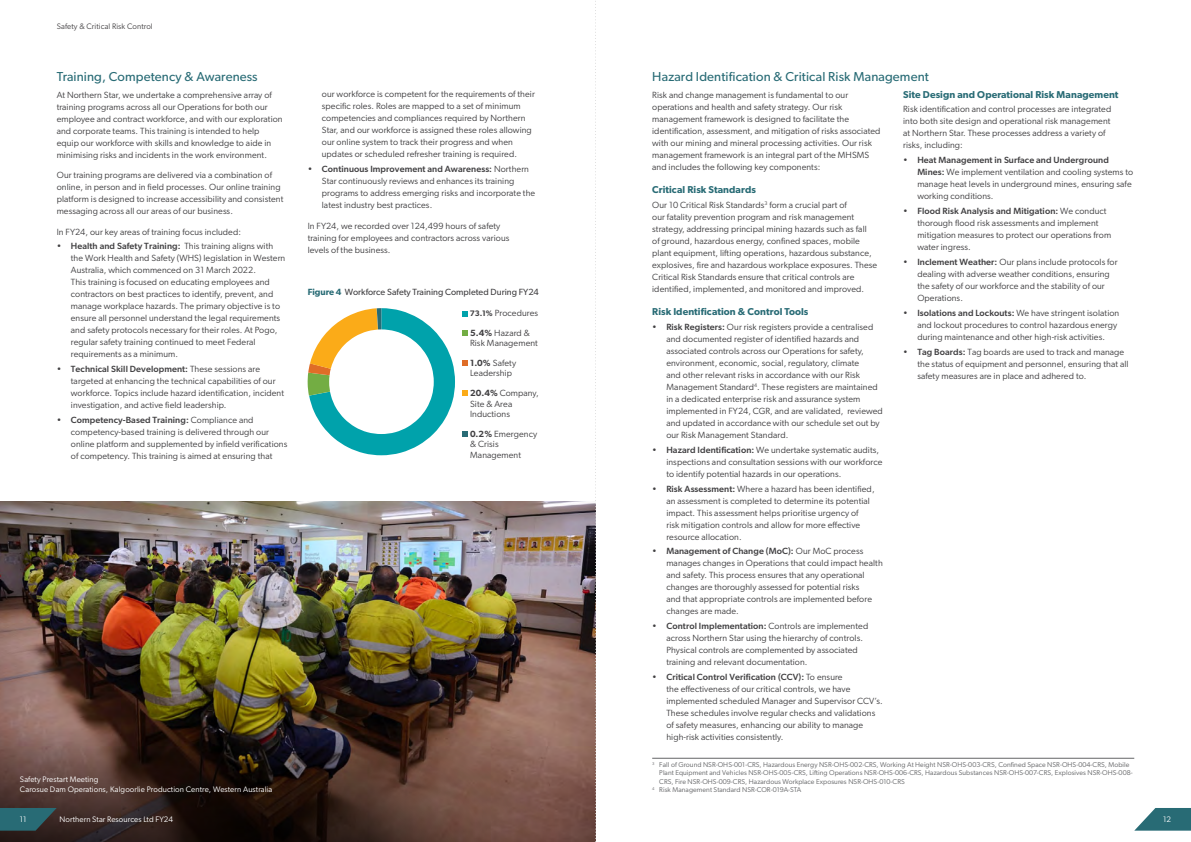
<style>
.page{position:relative;width:1191px;height:842px;background:#fff}
.page>*{position:absolute;margin:0;border:0;box-sizing:border-box;transform-origin:0 0}
.t1{font:206.3px "Chartwell Pies";color:#00a2ab}
.t2{font:13px "Gibson";letter-spacing:.01em;color:#286b75}
.t3{font:600 10px "Gibson";letter-spacing:.01em;color:#286b75}
.t4{font:9px/12px "Gibson";letter-spacing:.01em;color:#414042}
.t5{font:9px "Gibson";color:#414042}
.t6{font:8px/10px "Gibson";letter-spacing:.01em;color:#fff}
.t7{font:8px "Gibson";letter-spacing:.01em;color:#484648}
.t8{font:7px "Gibson";letter-spacing:.01em;color:#636466}
.s1{font-weight:500}
.s2{font-weight:600;color:#286b75}
.s3{font-weight:600;font-size:8px}
.s4{font-weight:600}
.s5{color:#73ad43}
.s6{color:#fbab18}
.s7{color:#286b75}
.s8{color:#fff}
</style>
<div class="page">
<img style="left:0;top:501px;width:595px;height:225px">
<svg style="left:595px;top:1px;width:1px;height:841px"></svg>
<hr style="left:652px;top:758px;width:482px;height:1px;background:#636466">
<svg style="left:0;top:726px;width:595px;height:116px;background:#4c342d"></svg>
<svg style="left:462px;top:311px;width:6px;height:5px"></svg>
<svg style="left:462px;top:330px;width:6px;height:6px"></svg>
<svg style="left:462px;top:360px;width:6px;height:6px"></svg>
<svg style="left:462px;top:390px;width:6px;height:6px"></svg>
<svg style="left:462px;top:431px;width:6px;height:6px"></svg>
<svg style="left:1134px;top:808px;width:57px;height:23px"></svg>
<svg style="left:0;top:808px;width:57px;height:23px"></svg>
<p class="t7" style="left:57px;top:22px;width:98px">Safety &amp; Critical Risk Control</p>
<h2 class="t2" style="left:57px;top:69px;width:202px">Training, Competency &amp; Awareness</h2>
<p class="t4" style="left:57px;top:88px;width:227px">At Northern Star, we undertake a comprehensive array of training programs across all our Operations for both our employee and contract workforce, and with our exploration and corporate teams. This training is intended to help equip our workforce with skills and knowledge to aide in minimising risks and incidents in the work environment.</p>
<p class="t4" style="left:57px;top:169px;width:228px">Our training programs are delivered via a combination of online, in person and in field processes. Our online training platform is designed to increase accessibility and consistent messaging across all our areas of our business.</p>
<p class="t4" style="left:57px;top:225px;width:186px">In FY24, our key areas of training focus included:</p>
<p class="t4" style="left:71px;top:240px;width:216px;text-indent:-14px">• <span class="s1">Health and Safety Training:</span> This training aligns with the Work Health and Safety (WHS) legislation in Western Australia, which commenced on 31 March 2022.<br>This training is focused on educating employees and contractors on best practices to identify, prevent, and manage workplace hazards. The primary objective is to ensure all personnel understand the legal requirements and safety protocols necessary for their roles. At Pogo, regular safety training continued to meet Federal requirements as a minimum.</p>
<p class="t4" style="left:71px;top:363px;width:215px;text-indent:-14px">• <span class="s1">Technical Skill Development:</span> These sessions are targeted at enhancing the technical capabilities of our workforce. Topics include hazard identification, incident investigation, and active field leadership.</p>
<p class="t4" style="left:71px;top:414px;width:218px;text-indent:-14px">• <span class="s1">Competency-Based Training:</span> Compliance and competency-based training is delivered through our online platform and supplemented by infield verifications of competency. This training is aimed at ensuring that</p>
<p class="t4" style="left:322px;top:88px;width:215px">our workforce is competent for the requirements of their specific roles. Roles are mapped to a set of minimum competencies and compliances required by Northern Star, and our workforce is assigned these roles allowing our online system to track their progress and when updates or scheduled refresher training is required.</p>
<p class="t4" style="left:322px;top:163px;width:215px;text-indent:-14px">• <span class="s1">Continuous Improvement and Awareness:</span> Northern Star continuously reviews and enhances its training programs to address emerging risks and incorporate the latest industry best practices.</p>
<p class="t4" style="left:308px;top:220px;width:203px">In FY24, we recorded over 124,499 hours of safety training for employees and contractors across various levels of the business.</p>
<p class="t5" style="left:308px;top:287px;width:233px"><span class="s2">Figure 4</span> Workforce Safety Training Completed During FY24</p>
<p class="t4" style="left:470px;top:303px;width:70px;line-height:19.3px"><span class="s3">73.1%</span> Procedures<br><span class="s4">5.4%</span> Hazard &amp;</p>
<p class="t4" style="left:470px;top:333px;width:69px;line-height:19.3px">Risk Management<br><span class="s4">1.0%</span> Safety</p>
<p class="t4" style="left:470px;top:364px;width:70px;line-height:19.3px">Leadership<br><span class="s4">20.4%</span> Company,</p>
<p class="t4" style="left:470px;top:398px;width:44px;line-height:10.8px">Site &amp; Area<br>Inductions</p>
<p class="t4" style="left:470px;top:428px;width:69px;line-height:10.8px"><span class="s4">0.2%</span> Emergency &amp; Crisis</p>
<h1 class="t1" style="left:297px;top:255px;width:327px">72<span class="s5">+5</span><span class="s6">20</span><span class="s7">1</span><span class="s8">K</span></h1>
<p class="t4" style="left:470px;top:449px;width:53px">Management</p>
<p class="t6" style="left:20px;top:774px;width:254px">Safety Prestart Meeting<br>Carosue Dam Operations, Kalgoorlie Production Centre, Western Australia</p>
<h2 class="t2" style="left:652px;top:69px;width:278px">Hazard Identification &amp; Critical Risk Management</h2>
<p class="t4" style="left:652px;top:88px;width:230px">Risk and change management is fundamental to our operations and health and safety strategy. Our risk management framework is designed to facilitate the identification, assessment, and mitigation of risks associated with our mining and mineral processing activities. Our risk management framework is an integral part of the MHSMS and includes the following key components:</p>
<p class="t3" style="left:652px;top:183px;width:105px">Critical Risk Standards</p>
<p class="t4" style="left:652px;top:198px;width:227px">Our 10 Critical Risk Standards<sup>3</sup> form a crucial part of<br>our fatality prevention program and risk management strategy, addressing principal mining hazards such as fall<br>of ground, hazardous energy, confined spaces, mobile plant equipment, lifting operations, hazardous substance, explosives, fire and hazardous workplace exposures. These Critical Risk Standards ensure that critical controls are identified, implemented, and monitored and improved.</p>
<p class="t3" style="left:652px;top:306px;width:158px">Risk Identification &amp; Control Tools</p>
<p class="t4" style="left:666px;top:321px;width:218px;text-indent:-14px">• <span class="s1">Risk Registers:</span> Our risk registers provide a centralised and documented register of identified hazards and associated controls across our Operations for safety, environment, economic, social, regulatory, climate<br>and other relevant risks in accordance with our Risk Management Standard<sup>4</sup>. These registers are maintained in a dedicated enterprise risk and assurance system implemented in FY24, CGR, and are validated, reviewed and updated in accordance with our schedule set out by our Risk Management Standard.</p>
<p class="t4" style="left:666px;top:443px;width:217px;text-indent:-14px">• <span class="s1">Hazard Identification:</span> We undertake systematic audits, inspections and consultation sessions with our workforce to identify potential hazards in our operations.</p>
<p class="t4" style="left:666px;top:482px;width:210px;text-indent:-14px">• <span class="s1">Risk Assessment:</span> Where a hazard has been identified, an assessment is completed to determine its potential impact. This assessment helps prioritise urgency of<br>risk mitigation controls and allow for more effective resource allocation.</p>
<p class="t4" style="left:666px;top:545px;width:218px;text-indent:-14px">• <span class="s1">Management of Change (MoC):</span> Our MoC process manages changes in Operations that could impact health and safety. This process ensures that any operational changes are thoroughly assessed for potential risks<br>and that appropriate controls are implemented before changes are made.</p>
<p class="t4" style="left:666px;top:620px;width:203px;text-indent:-14px">• <span class="s1">Control Implementation:</span> Controls are implemented across Northern Star using the hierarchy of controls.<br>Physical controls are complemented by associated training and relevant documentation.</p>
<p class="t4" style="left:666px;top:671px;width:218px;text-indent:-14px">• <span class="s1">Critical Control Verification (CCV):</span> To ensure<br>the effectiveness of our critical controls, we have implemented scheduled Manager and Supervisor CCV’s.<br>These schedules involve regular checks and validations of safety measures, enhancing our ability to manage high-risk activities consistently.</p>
<p class="t3" style="left:903px;top:88px;width:217px">Site Design and Operational Risk Management</p>
<p class="t4" style="left:903px;top:103px;width:210px">Risk identification and control processes are integrated into both site design and operational risk management at Northern Star. These processes address a variety of risks, including:</p>
<p class="t4" style="left:917px;top:154px;width:217px;text-indent:-14px">• <span class="s1">Heat Management in Surface and Underground Mines:</span> We implement ventilation and cooling systems to manage heat levels in underground mines, ensuring safe working conditions.</p>
<p class="t4" style="left:917px;top:205px;width:195px;text-indent:-14px">• <span class="s1">Flood Risk Analysis and Mitigation:</span> We conduct thorough flood risk assessments and implement mitigation measures to protect our operations from water ingress.</p>
<p class="t4" style="left:917px;top:256px;width:202px;text-indent:-14px">• <span class="s1">Inclement Weather:</span> Our plans include protocols for dealing with adverse weather conditions, ensuring the safety of our workforce and the stability of our Operations.</p>
<p class="t4" style="left:917px;top:306px;width:203px;text-indent:-14px">• <span class="s1">Isolations and Lockouts:</span> We have stringent isolation and lockout procedures to control hazardous energy during maintenance and other high-risk activities.</p>
<p class="t4" style="left:917px;top:345px;width:213px;text-indent:-14px">• <span class="s1">Tag Boards:</span> Tag boards are used to track and manage the status of equipment and personnel, ensuring that all safety measures are in place and adhered to.</p>
<p class="t8" style="left:652px;top:760px;width:479px"><sup>3</sup> Fall of Ground NSR-OHS-001-CRS, Hazardous Energy NSR-OHS-002-CRS, Working At Height NSR-OHS-003-CRS, Confined Space NSR-OHS-004-CRS, Mobile</p>
<p class="t8" style="left:659px;top:769px;width:475px">Plant Equipment and Vehicles NSR-OHS-005-CRS, Lifting Operations NSR-OHS-006-CRS, Hazardous Substances NSR-OHS-007-CRS, Explosives NSR-OHS-008-</p>
<p class="t8" style="left:659px;top:777px;width:247px">CRS, Fire NSR-OHS-009-CRS, Hazardous Workplace Exposures NSR-OHS-010-CRS</p>
<p class="t8" style="left:652px;top:786px;width:151px"><sup>4</sup> Risk Management Standard NSR-COR-019A-STA</p>
<p class="t6" style="left:20px;top:814px;width:8px">11</p>
<p class="t6" style="left:60px;top:814px;width:115px">Northern Star Resources Ltd FY24</p>
<p class="t6" style="left:1163px;top:814px;width:9px">12</p>
</div>
